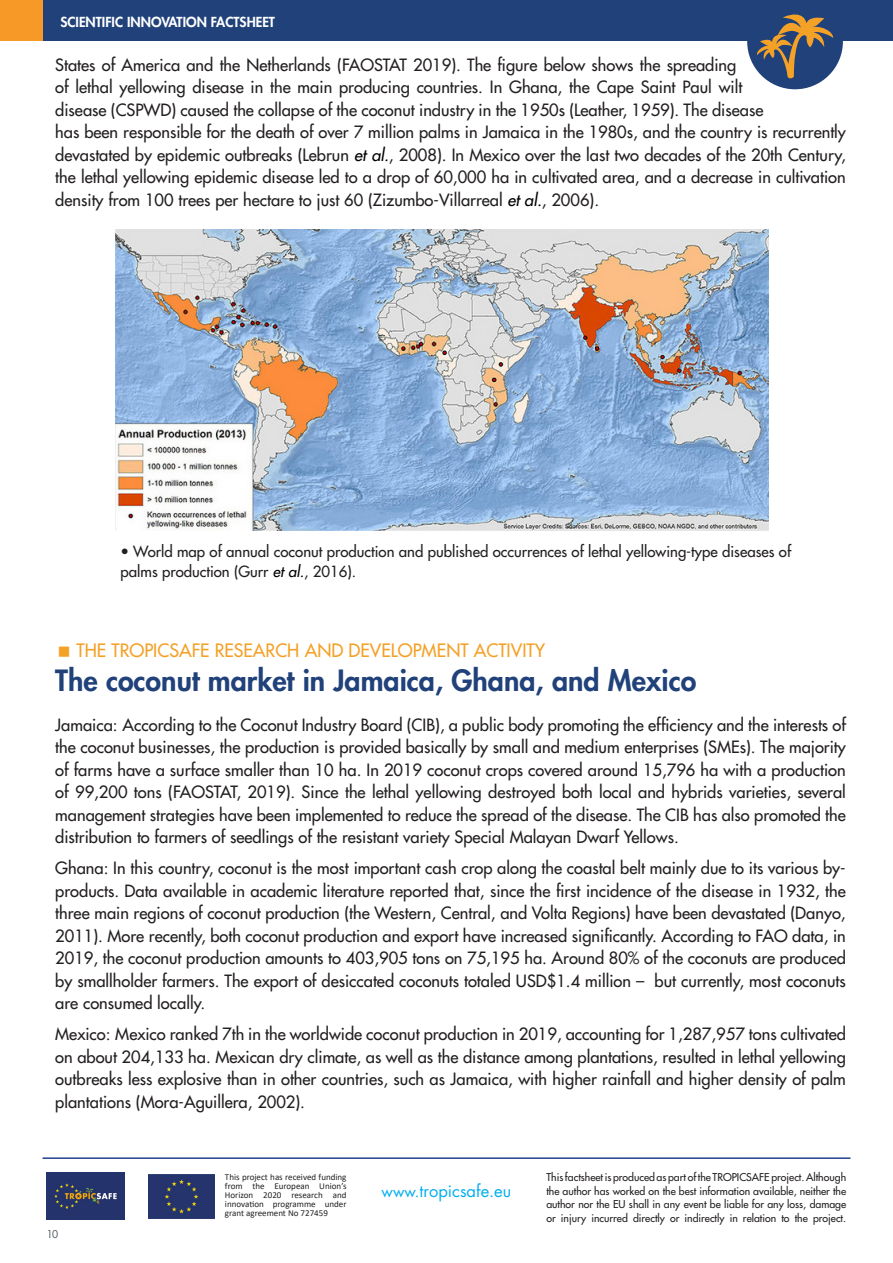
<style>
.page{position:relative;width:893px;height:1263px;background:#fff}
.page>*{position:absolute;margin:0;border:0;box-sizing:border-box;transform-origin:0 0}
.ENCABEZADOS{font:800 28.5px "Futura Std";color:#20417a}
.t1{font:500 18px "Futura Std";color:#f4a127}
.t2{font:500 16.5px/22.5px "Futura Std";color:#231f20;text-align:justify}
.t3{font:16.5px "Futura Std";color:#00aeef}
.t4{font:500 15px/19.5px "Futura Std";color:#231f20}
.t5{font:800 13.5px "Futura Std";color:#fff}
.t6{font:500 10.5px/13.5px "Futura Std";color:#231f20;text-align:justify}
.t7{font:500 10.5px "Futura Std";color:#5d666a}
.t8{font:9px/9px "Calibri";color:#231f20;text-align:justify}
.s1{font-style:italic;color:#000}
.s2{font-size:15px}
</style>
<div class="page">
<img style="left:47px;top:1173px;width:77px;height:47px">
<img style="left:149px;top:1174px;width:66px;height:44px">
<hr style="left:43px;top:1157px;width:807px;height:2px;background:#253f8e">
<div style="left:0;top:0;width:893px;height:41px;background:#20417a"></div>
<div style="left:0;top:0;width:43px;height:41px;background:#f79927"></div>
<img style="left:116px;top:229px;width:652px;height:301px">
<svg style="left:747px;top:14px;width:96px;height:75px"></svg>
<p class="t5" style="left:60px;top:14px;width:216px">SCIENTIFIC INNOVATION FACTSHEET</p>
<p class="t2" style="left:55px;top:53px;width:792px;text-align:left">States of America and the Netherlands (FAOSTAT 2019). The figure below shows the spreading<br>of lethal yellowing disease in the main producing countries. In Ghana, the Cape Saint Paul wilt<br>disease (CSPWD) caused the collapse of the coconut industry in the 1950s (Leather, 1959). The disease<br>has been responsible for the death of over 7 million palms in Jamaica in the 1980s, and the country is recurrently devastated by epidemic outbreaks (Lebrun <span class="s1">et al.</span>, 2008). In Mexico over the last two decades of the 20th Century, the lethal yellowing epidemic disease led to a drop of 60,000 ha in cultivated area, and a decrease in cultivation density from 100 trees per hectare to just 60 (Zizumbo-Villarreal <span class="s1">et al.</span>, 2006).</p>
<p class="t4" style="left:120px;top:542px;width:672px">• World map of annual coconut production and published occurrences of lethal yellowing-type diseases of palms production (Gurr <span class="s1">et al.</span>, 2016).</p>
<p class="t1" style="left:77px;top:639px;width:470px">THE TROPICSAFE RESEARCH AND DEVELOPMENT ACTIVITY</p>
<p class="ENCABEZADOS" style="left:55px;top:663px;width:643px">The coconut market in Jamaica, Ghana, and Mexico</p>
<p class="t2" style="left:55px;top:713px;width:792px">Jamaica: According to the Coconut Industry Board (CIB), a public body promoting the efficiency and the interests of the coconut businesses, the production is provided basically by small and medium enterprises (SMEs). The majority of farms have a surface smaller than 10 ha. In 2019 coconut crops covered around 15,796 ha with a production of 99,200 tons (FAOSTAT, 2019). Since the lethal yellowing destroyed both local and hybrids varieties, several management strategies have been implemented to reduce the spread of the disease. The CIB has also promoted the distribution to farmers of seedlings of the resistant variety Special Malayan Dwarf Yellows.</p>
<p class="t2" style="left:55px;top:857px;width:792px">Ghana: In this country, coconut is the most important cash crop along the coastal belt mainly due to its various by&shy;products. Data available in academic literature reported that, since the first incidence of the disease in 1932, the three main regions of coconut production (the Western, Central, and Volta Regions) have been devastated (Danyo, 2011). More recently, both coconut production and export have increased significantly. According to FAO data, in 2019, the coconut production amounts to 403,905 tons on 75,195 ha. Around 80% of the coconuts are produced by smallholder farmers. The export of desiccated coconuts totaled USD$1.4 million – but currently, most coconuts are consumed locally.</p>
<p class="t2" style="left:55px;top:1023px;width:792px">Mexico: Mexico ranked 7th in the worldwide coconut production in 2019, accounting for 1,287,957 tons cultivated on about 204,133 ha. Mexican dry climate, as well as the distance among plantations, resulted in lethal yellowing outbreaks less explosive than in other countries, such as Jamaica, with higher rainfall and higher density of palm plantations (Mora-Aguillera, 2002).</p>
<p class="t7" style="left:47px;top:1227px;width:13px">10</p>
<p class="t8" style="left:225px;top:1172px;width:123px">This project has received funding from the European Union’s Horizon 2020 research and innovation programme under grant agreement No 727459</p>
<p class="t3" style="left:382px;top:1180px;width:131px"><span class="s2">www.</span>tropicsafe.eu</p>
<p class="t6" style="left:546px;top:1171px;width:301px">This factsheet is produced as part of the TROPICSAFE project. Although the author has worked on the best information available, neither the author nor the EU shall in any event be liable for any loss, damage or injury incurred directly or indirectly in relation to the project.</p>
</div>
